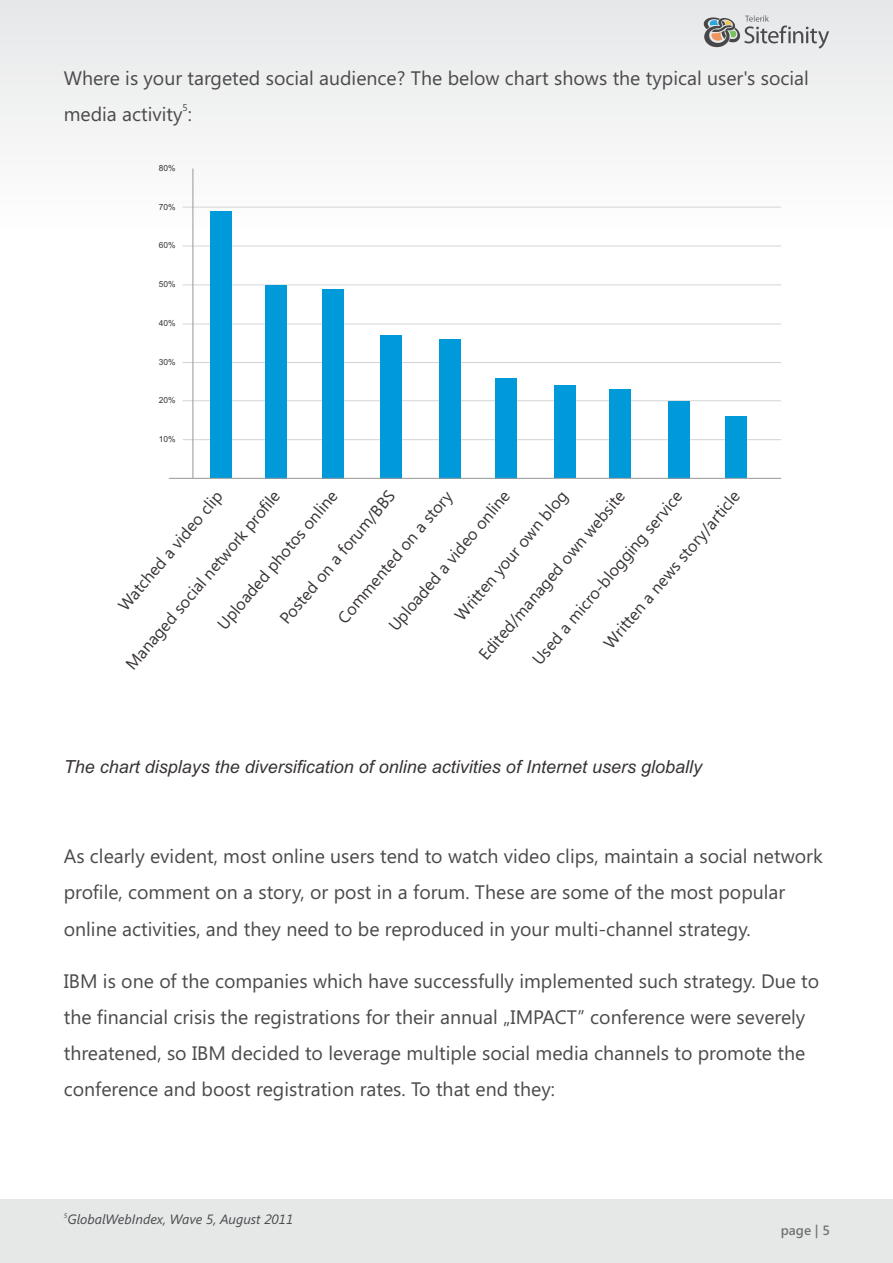
<style>
.page{position:relative;width:893px;height:1263px;background:#fff}
.page>*{position:absolute;margin:0;border:0;box-sizing:border-box;transform-origin:0 0}
.t1{font:19.5px/36.3px "Segoe UI";color:#4a4a4d}
.t2{font:italic 18px "Arial";color:#383336}
.t3{font:16.5px "Segoe UI";color:#383336}
.t4{font:italic 13.5px "Segoe UI";color:#4a4a4d}
.t5{font:600 13.5px "Segoe UI";color:#737375}
.t6{font:9.75px "Segoe UI";color:#4a4a4d}
.t7{font:8.4px "Arial";color:#383336}
.t8{font:italic 6.75px "Segoe UI";color:#4a4a4d}
</style>
<div class="page">
<div style="left:0;top:0;width:893px;height:228px;background:#f2f3f3"></div>
<div style="left:0;top:1199px;width:893px;height:64px;background:#e6e8e8"></div>
<hr style="left:183px;top:439px;width:598px;height:1px;background:#d1d4d6">
<hr style="left:183px;top:400px;width:598px;height:1px;background:#d1d4d6">
<hr style="left:183px;top:362px;width:598px;height:1px;background:#d1d4d6">
<hr style="left:183px;top:324px;width:598px;height:1px;background:#d1d4d6">
<hr style="left:183px;top:284px;width:598px;height:1px;background:#d1d4d6">
<hr style="left:183px;top:246px;width:598px;height:1px;background:#d1d4d6">
<hr style="left:183px;top:207px;width:598px;height:1px;background:#d1d4d6">
<div style="left:439px;top:339px;width:21px;height:139px;background:#0099d9"></div>
<div style="left:609px;top:389px;width:21px;height:89px;background:#0099d9"></div>
<div style="left:266px;top:285px;width:21px;height:193px;background:#0099d9"></div>
<div style="left:380px;top:335px;width:21px;height:143px;background:#0099d9"></div>
<div style="left:495px;top:378px;width:21px;height:100px;background:#0099d9"></div>
<div style="left:322px;top:289px;width:22px;height:189px;background:#0099d9"></div>
<div style="left:668px;top:401px;width:22px;height:77px;background:#0099d9"></div>
<div style="left:211px;top:211px;width:21px;height:267px;background:#0099d9"></div>
<div style="left:725px;top:416px;width:21px;height:62px;background:#0099d9"></div>
<div style="left:554px;top:385px;width:21px;height:93px;background:#0099d9"></div>
<hr style="left:169px;top:478px;width:612px;height:1px;background:#969999">
<hr style="left:193px;top:169px;width:1px;height:309px;background:#969999">
<svg style="left:704px;top:15px;width:125px;height:34px"></svg>
<p class="t1" style="left:64px;top:62px;width:747px">Where is your targeted social audience? The below chart shows the typical user's social</p>
<p class="t6" style="left:183px;top:104px;width:7px">5</p>
<p class="t1" style="left:64px;top:98px;width:130px">media activity :</p>
<p class="t7" style="left:159px;top:165px;width:18px">80%</p>
<p class="t7" style="left:159px;top:203px;width:18px">70%</p>
<p class="t7" style="left:159px;top:242px;width:18px">60%</p>
<p class="t7" style="left:159px;top:281px;width:18px">50%</p>
<p class="t7" style="left:159px;top:320px;width:18px">40%</p>
<p class="t7" style="left:159px;top:358px;width:18px">30%</p>
<p class="t7" style="left:159px;top:397px;width:18px">20%</p>
<p class="t7" style="left:159px;top:436px;width:18px">10%</p>
<p class="t3" style="left:278px;top:617px;width:170px;rotate:-50deg">Posted on a forum/BBS</p>
<p class="t3" style="left:336px;top:617px;width:169px;rotate:-50deg">Commented on a story</p>
<p class="t3" style="left:125px;top:664px;width:230px;rotate:-50deg">Managed social network profile</p>
<p class="t3" style="left:387px;top:625px;width:179px;rotate:-50deg">Uploaded a video online</p>
<p class="t3" style="left:216px;top:623px;width:177px;rotate:-50deg">Uploaded photos online</p>
<p class="t3" style="left:478px;top:654px;width:217px;rotate:-50deg">Edited/managed own website</p>
<p class="t3" style="left:531px;top:659px;width:224px;rotate:-50deg">Used a micro-blogging service</p>
<p class="t3" style="left:603px;top:642px;width:202px;rotate:-50deg">Written a news story/article</p>
<p class="t3" style="left:117px;top:604px;width:153px;rotate:-50deg">Watched a video clip</p>
<p class="t3" style="left:453px;top:614px;width:166px;rotate:-50deg">Written your own blog</p>
<p class="t2" style="left:64px;top:760px;width:640px">The chart displays the diversification of online activities of Internet users globally</p>
<p class="t1" style="left:64px;top:840px;width:760px">As clearly evident, most online users tend to watch video clips, maintain a social network profile, comment on a story, or post in a forum. These are some of the most popular online activities, and they need to be reproduced in your multi-channel strategy.</p>
<p class="t1" style="left:64px;top:964px;width:757px">IBM is one of the companies which have successfully implemented such strategy. Due to the financial crisis the registrations for their annual „IMPACT” conference were severely threatened, so IBM decided to leverage multiple social media channels to promote the conference and boost registration rates. To that end they:</p>
<p class="t8" style="left:64px;top:1213px;width:5px">5</p>
<p class="t4" style="left:67px;top:1214px;width:228px">GlobalWebIndex, Wave 5, August 2011</p>
<p class="t5" style="left:781px;top:1225px;width:51px">page | 5</p>
</div>
